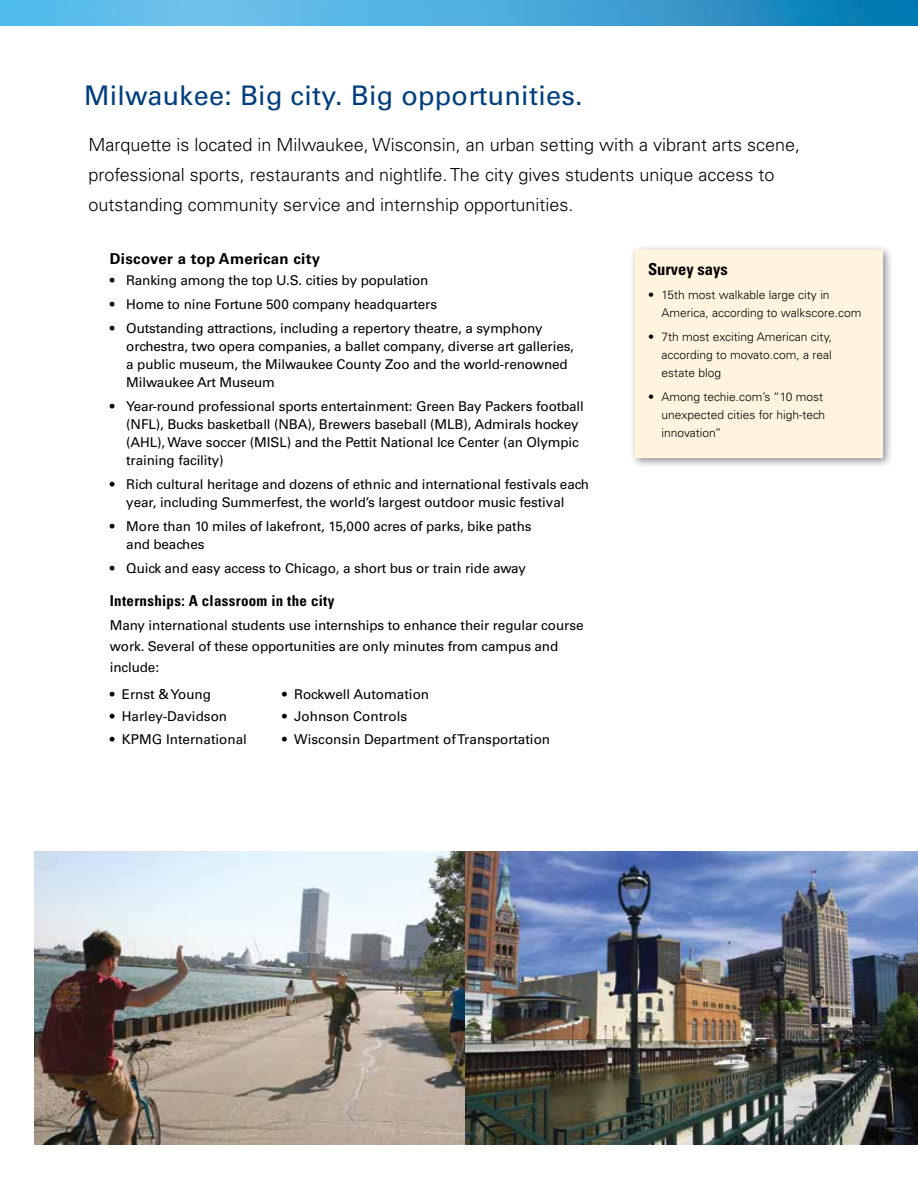
<style>
.page{position:relative;width:918px;height:1188px;background:#fff}
.page>*{position:absolute;margin:0;border:0;box-sizing:border-box;transform-origin:0 0}
.t1{font:27px "Univers LT Std";letter-spacing:.01em;color:#003e7e}
.t2{font:300 18px/30px "Univers LT Std";color:#000}
.t3{font:700 condensed 16.5px "Univers LT Std";color:#000}
.t4{font:700 condensed 15px "Univers LT Std";letter-spacing:.02em;color:#000}
.t5{font:700 15px "Univers LT Std";letter-spacing:.02em;color:#000}
.t6{font:13.5px/18px "Univers LT Std";letter-spacing:-.01em;color:#000}
.t7{font:300 12px/18px "Univers LT Std";color:#000}
</style>
<div class="page">
<img style="left:34px;top:852px;width:884px;height:292px">
<div style="left:630px;top:245px;width:264px;height:224px;background:#000;opacity:.42"></div>
<div style="left:637px;top:252px;width:244px;height:204px;background:#fff4de"></div>
<div style="left:635px;top:250px;width:248px;height:208px;border:4px solid #fff4de"></div>
<img style="left:0;top:0;width:918px;height:26px">
<h1 class="t1" style="left:84px;top:79px;width:500px">Milwaukee: Big city. Big opportunities.</h1>
<p class="t2" style="left:88px;top:130px;width:713px">Marquette is located in Milwaukee, Wisconsin, an urban setting with a vibrant arts scene, professional sports, restaurants and nightlife. The city gives students unique access to outstanding community service and internship opportunities.</p>
<p class="t5" style="left:110px;top:250px;width:212px">Discover a top American city</p>
<p class="t6" style="left:110px;top:271px;width:320px">• Ranking among the top U.S. cities by population</p>
<p class="t6" style="left:110px;top:295px;width:329px">• Home to nine Fortune 500 company headquarters</p>
<p class="t6" style="left:126px;top:319px;width:449px;text-indent:-16px">• Outstanding attractions, including a repertory theatre, a symphony orchestra, two opera companies, a ballet company, diverse art galleries, a public museum, the Milwaukee County Zoo and the world-renowned Milwaukee Art Museum</p>
<p class="t6" style="left:126px;top:397px;width:459px;text-indent:-16px">• Year-round professional sports entertainment: Green Bay Packers football (NFL), Bucks basketball (NBA), Brewers baseball (MLB), Admirals hockey (AHL), Wave soccer (MISL) and the Pettit National Ice Center (an Olympic training facility)</p>
<p class="t6" style="left:110px;top:475px;width:481px;text-align:center">• Rich cultural heritage and dozens of ethnic and international festivals each year, including Summerfest, the world’s largest outdoor music festival</p>
<p class="t6" style="left:126px;top:517px;width:407px;text-indent:-16px">• More than 10 miles of lakefront, 15,000 acres of parks, bike paths and beaches</p>
<p class="t6" style="left:110px;top:559px;width:418px">• Quick and easy access to Chicago, a short bus or train ride away</p>
<p class="t4" style="left:110px;top:591px;width:226px">Internships: A classroom in the city</p>
<p class="t6" style="left:110px;top:615px;width:475px;line-height:21px">Many international students use internships to enhance their regular course work. Several of these opportunities are only minutes from campus and include:</p>
<p class="t6" style="left:110px;top:685px;width:103px">• Ernst &amp;Young</p>
<p class="t6" style="left:282px;top:685px;width:148px">• Rockwell Automation</p>
<p class="t6" style="left:110px;top:708px;width:119px">• Harley-Davidson</p>
<p class="t6" style="left:282px;top:708px;width:126px">• Johnson Controls</p>
<p class="t6" style="left:110px;top:730px;width:139px">• KPMG International</p>
<p class="t6" style="left:282px;top:730px;width:269px">• Wisconsin Department ofTransportation</p>
<p class="t3" style="left:648px;top:259px;width:81px">Survey says</p>
<p class="t7" style="left:662px;top:286px;width:201px;text-indent:-14px">• 15th most walkable large city in<br>America, according to walkscore.com</p>
<p class="t7" style="left:662px;top:328px;width:172px;text-align:justify;text-indent:-14px">• 7th most exciting American city, according to movato.com, a real estate blog</p>
<p class="t7" style="left:662px;top:388px;width:165px;text-indent:-14px">• Among techie.com’s “10 most unexpected cities for high-tech innovation”</p>
</div>
